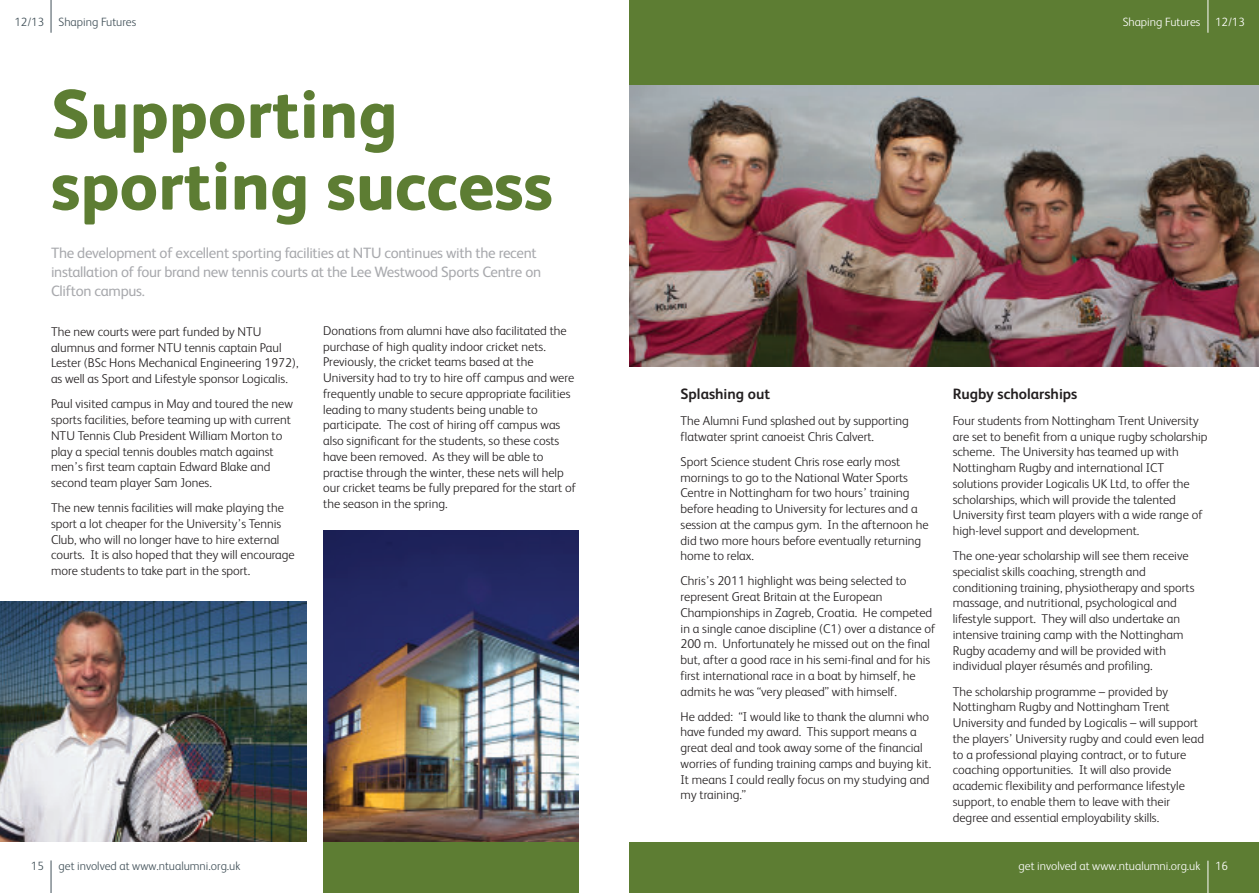
<style>
.page{position:relative;width:1259px;height:893px;background:#fff}
.page>*{position:absolute;margin:0;border:0;box-sizing:border-box;transform-origin:0 0}
.t1{font:800 68.7px/71.7px "FS Albert";color:#5d7d33}
.t2{font:15px/18.8px "FS Albert";letter-spacing:-.02em;color:#a8a9ad}
.t3{font:700 15px "FS Albert";color:#231f20}
.t4{font:300 12.75px/15.8px "FS Albert";color:#231f20}
.t5{font:300 12px "FS Albert";color:#fff}
.t6{font:300 12px "FS Albert";color:#425159}
</style>
<div class="page">
<div style="left:629px;top:842px;width:630px;height:51px;background:#5d7d33"></div>
<div style="left:629px;top:0;width:630px;height:195px;background:#5d7d33"></div>
<div style="left:323px;top:794px;width:255px;height:99px;background:#5d7d33"></div>
<img style="left:323px;top:530px;width:255px;height:312px">
<hr style="left:51px;top:860px;width:1px;height:33px;background:#425159">
<hr style="left:1207px;top:861px;width:1px;height:32px;background:#fff">
<hr style="left:51px;top:0;width:1px;height:33px;background:#425159">
<img style="left:629px;top:85px;width:630px;height:281px">
<img style="left:0;top:601px;width:306px;height:241px">
<hr style="left:1207px;top:0;width:1px;height:33px;background:#fff">
<p class="t6" style="left:14px;top:18px;width:123px">12/13 Shaping Futures</p>
<p class="t5" style="left:1215px;top:18px;width:31px">12/13</p>
<p class="t5" style="left:1122px;top:18px;width:79px">Shaping Futures</p>
<h1 class="t1" style="left:51px;top:84px;width:503px">Supporting sporting success</h1>
<p class="t2" style="left:51px;top:245px;width:492px">The development of excellent sporting facilities at NTU continues with the recent installation of four brand new tennis courts at the Lee Westwood Sports Centre on<br>Clifton campus.</p>
<p class="t4" style="left:51px;top:325px;width:249px">The new courts were part funded by NTU alumnus and former NTU tennis captain Paul Lester (BSc Hons Mechanical Engineering 1972), as well as Sport and Lifestyle sponsor Logicalis.</p>
<p class="t4" style="left:51px;top:397px;width:243px">Paul visited campus in May and toured the new sports facilities, before teaming up with current NTU Tennis Club President William Morton to play a special tennis doubles match against men’s first team captain Edward Blake and second team player Sam Jones.</p>
<p class="t4" style="left:51px;top:501px;width:245px">The new tennis facilities will make playing the sport a lot cheaper for the University’s Tennis Club, who will no longer have to hire external courts. It is also hoped that they will encourage more students to take part in the sport.</p>
<p class="t4" style="left:323px;top:324px;width:254px">Donations from alumni have also facilitated the purchase of high quality indoor cricket nets.<br>Previously, the cricket teams based at the University had to try to hire off campus and were frequently unable to secure appropriate facilities leading to many students being unable to participate. The cost of hiring off campus was also significant for the students, so these costs have been removed. As they will be able to practise through the winter, these nets will help our cricket teams be fully prepared for the start of the season in the spring.</p>
<p class="t3" style="left:680px;top:389px;width:91px">Splashing out</p>
<p class="t4" style="left:680px;top:414px;width:230px">The Alumni Fund splashed out by supporting flatwater sprint canoeist Chris Calvert.</p>
<p class="t4" style="left:680px;top:455px;width:249px">Sport Science student Chris rose early most mornings to go to the National Water Sports Centre in Nottingham for two hours’ training before heading to University for lectures and a session at the campus gym. In the afternoon he did two more hours before eventually returning home to relax.</p>
<p class="t4" style="left:680px;top:574px;width:256px">Chris’s 2011 highlight was being selected to represent Great Britain at the European Championships in Zagreb, Croatia. He competed in a single canoe discipline (C1) over a distance of 200 m. Unfortunately he missed out on the final but, after a good race in his semi-final and for his first international race in a boat by himself, he admits he was “very pleased” with himself.</p>
<p class="t4" style="left:680px;top:710px;width:252px">He added: “I would like to thank the alumni who have funded my award. This support means a great deal and took away some of the financial worries of funding training camps and buying kit.<br>It means I could really focus on my studying and my training.”</p>
<p class="t3" style="left:952px;top:389px;width:126px">Rugby scholarships</p>
<p class="t4" style="left:952px;top:414px;width:256px">Four students from Nottingham Trent University are set to benefit from a unique rugby scholarship scheme. The University has teamed up with Nottingham Rugby and international ICT solutions provider Logicalis UK Ltd, to offer the scholarships, which will provide the talented University first team players with a wide range of high-level support and development.</p>
<p class="t4" style="left:952px;top:549px;width:243px">The one-year scholarship will see them receive specialist skills coaching, strength and conditioning training, physiotherapy and sports massage, and nutritional, psychological and lifestyle support. They will also undertake an intensive training camp with the Nottingham Rugby academy and will be provided with individual player résumés and profiling.</p>
<p class="t4" style="left:952px;top:685px;width:253px">The scholarship programme – provided by Nottingham Rugby and Nottingham Trent University and funded by Logicalis – will support the players’ University rugby and could even lead to a professional playing contract, or to future coaching opportunities. It will also provide academic flexibility and performance lifestyle support, to enable them to leave with their degree and essential employability skills.</p>
<p class="t6" style="left:31px;top:861px;width:211px">15 get involved at www.ntualumni.org.uk</p>
<p class="t5" style="left:1018px;top:862px;width:211px">get involved at www.ntualumni.org.uk 16</p>
</div>
